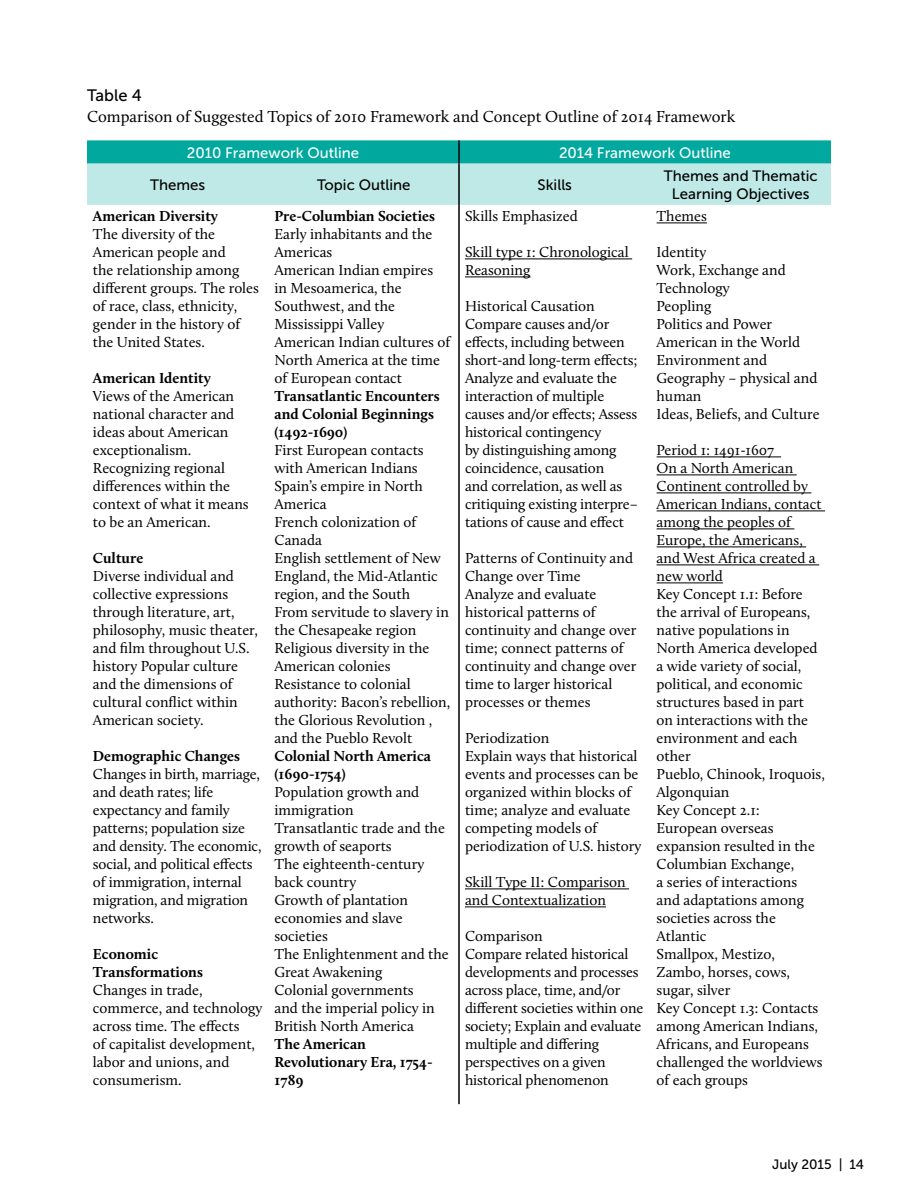
<style>
.page{position:relative;width:918px;height:1188px;background:#fff}
.page>*{position:absolute;margin:0;border:0;box-sizing:border-box;transform-origin:0 0}
.t1{font:16.5px "Calluna";color:#000}
.t2{font:16.5px "Museo Sans 500";color:#000}
.t3{font:15px/18px "Calluna";color:#000}
.t4{font:700 15px/18px "Calluna";color:#000}
.t5{font:15px/18px "Museo Sans 500";color:#000;text-align:center}
.t6{font:15px "Museo Sans 500";color:#fff}
.t7{font:13.5px "Museo Sans 500";color:#000}
</style>
<div class="page">
<svg style="left:87px;top:140px;width:744px;height:65px;background:#7cd2cd"></svg>
<hr style="left:458px;top:205px;width:2px;height:899px;background:#000">
<hr style="left:458px;top:140px;width:2px;height:24px;background:#000">
<hr style="left:458px;top:164px;width:2px;height:41px;background:#000">
<hr style="left:465px;top:259px;width:167px;height:1px;background:#000">
<hr style="left:465px;top:277px;width:65px;height:1px;background:#000">
<hr style="left:465px;top:889px;width:164px;height:1px;background:#000">
<hr style="left:465px;top:907px;width:141px;height:1px;background:#000">
<hr style="left:657px;top:223px;width:50px;height:1px;background:#000">
<hr style="left:657px;top:457px;width:124px;height:1px;background:#000">
<hr style="left:657px;top:475px;width:140px;height:1px;background:#000">
<hr style="left:657px;top:493px;width:154px;height:1px;background:#000">
<hr style="left:657px;top:511px;width:168px;height:1px;background:#000">
<hr style="left:657px;top:529px;width:137px;height:1px;background:#000">
<hr style="left:657px;top:547px;width:149px;height:1px;background:#000">
<hr style="left:657px;top:565px;width:162px;height:1px;background:#000">
<hr style="left:657px;top:583px;width:66px;height:1px;background:#000">
<p class="t2" style="left:87px;top:86px;width:56px">Table 4</p>
<p class="t1" style="left:87px;top:106px;width:650px">Comparison of Suggested Topics of 2010 Framework and Concept Outline of 2014 Framework</p>
<p class="t6" style="left:187px;top:144px;width:174px">2010 Framework Outline</p>
<p class="t6" style="left:559px;top:144px;width:173px">2014 Framework Outline</p>
<p class="t5" style="left:150px;top:176px;width:57px">Themes</p>
<p class="t5" style="left:317px;top:176px;width:95px">Topic Outline</p>
<p class="t5" style="left:538px;top:176px;width:36px">Skills</p>
<p class="t5" style="left:664px;top:167px;width:155px">Themes and Thematic<br>Learning Objectives</p>
<p class="t4" style="left:93px;top:207px;width:127px">American Diversity</p>
<p class="t3" style="left:93px;top:225px;width:167px">The diversity of the<br>American people and<br>the relationship among different groups. The roles of race, class, ethnicity, gender in the history of the United States.</p>
<p class="t4" style="left:93px;top:369px;width:119px">American Identity</p>
<p class="t3" style="left:93px;top:387px;width:157px">Views of the American national character and ideas about American exceptionalism.<br>Recognizing regional differences within the context of what it means to be an American.</p>
<p class="t4" style="left:93px;top:549px;width:52px">Culture</p>
<p class="t3" style="left:93px;top:567px;width:167px">Diverse individual and collective expressions through literature, art, philosophy, music theater, and film throughout U.S. history Popular culture and the dimensions of cultural conflict within<br>American society.</p>
<p class="t4" style="left:93px;top:747px;width:149px">Demographic Changes</p>
<p class="t3" style="left:93px;top:765px;width:170px">Changes in birth, marriage, and death rates; life expectancy and family patterns; population size and density. The economic, social, and political effects of immigration, internal migration, and migration networks.</p>
<p class="t4" style="left:93px;top:945px;width:111px">Economic<br>Transformations</p>
<p class="t3" style="left:93px;top:981px;width:171px">Changes in trade, commerce, and technology across time. The effects<br>of capitalist development, labor and unions, and consumerism.</p>
<p class="t4" style="left:274px;top:207px;width:162px">Pre-Columbian Societies</p>
<p class="t3" style="left:274px;top:225px;width:177px">Early inhabitants and the<br>Americas<br>American Indian empires<br>in Mesoamerica, the<br>Southwest, and the<br>Mississippi Valley<br>American Indian cultures of<br>North America at the time of European contact</p>
<p class="t4" style="left:274px;top:387px;width:167px">Transatlantic Encounters and Colonial Beginnings (1492-1690)</p>
<p class="t3" style="left:274px;top:441px;width:177px">First European contacts with American Indians<br>Spain’s empire in North<br>America<br>French colonization of<br>Canada<br>English settlement of New<br>England, the Mid-Atlantic region, and the South<br>From servitude to slavery in the Chesapeake region<br>Religious diversity in the<br>American colonies<br>Resistance to colonial authority: Bacon’s rebellion, the Glorious Revolution , and the Pueblo Revolt</p>
<p class="t4" style="left:274px;top:747px;width:158px">Colonial North America (1690-1754)</p>
<p class="t3" style="left:274px;top:783px;width:176px">Population growth and immigration<br>Transatlantic trade and the growth of seaports<br>The eighteenth-century back country<br>Growth of plantation economies and slave societies<br>The Enlightenment and the<br>Great Awakening<br>Colonial governments<br>and the imperial policy in<br>British North America</p>
<p class="t4" style="left:274px;top:1035px;width:160px">The American<br>Revolutionary Era, 1754-<br>1789</p>
<p class="t3" style="left:465px;top:207px;width:114px">Skills Emphasized</p>
<p class="t3" style="left:465px;top:243px;width:165px">Skill type 1: Chronological<br>Reasoning</p>
<p class="t3" style="left:465px;top:297px;width:174px">Historical Causation<br>Compare causes and/or effects, including between short-and long-term effects;<br>Analyze and evaluate the interaction of multiple causes and/or effects; Assess historical contingency<br>by distinguishing among coincidence, causation<br>and correlation, as well as critiquing existing interpre– tations of cause and effect</p>
<p class="t3" style="left:465px;top:549px;width:173px">Patterns of Continuity and<br>Change over Time<br>Analyze and evaluate historical patterns of continuity and change over time; connect patterns of continuity and change over time to larger historical processes or themes</p>
<p class="t3" style="left:465px;top:729px;width:178px">Periodization<br>Explain ways that historical events and processes can be organized within blocks of time; analyze and evaluate competing models of periodization of U.S. history</p>
<p class="t3" style="left:465px;top:873px;width:162px">Skill Type II: Comparison and Contextualization</p>
<p class="t3" style="left:465px;top:927px;width:180px">Comparison<br>Compare related historical developments and processes across place, time, and/or different societies within one society; Explain and evaluate multiple and differing perspectives on a given historical phenomenon</p>
<p class="t3" style="left:657px;top:207px;width:52px">Themes</p>
<p class="t3" style="left:657px;top:243px;width:165px">Identity<br>Work, Exchange and<br>Technology<br>Peopling<br>Politics and Power<br>American in the World<br>Environment and<br>Geography – physical and human<br>Ideas, Beliefs, and Culture</p>
<p class="t3" style="left:657px;top:441px;width:170px">Period 1: 1491-1607<br>On a North American<br>Continent controlled by<br>American Indians, contact among the peoples of<br>Europe, the Americans, and West Africa created a new world<br>Key Concept 1.1: Before the arrival of Europeans, native populations in<br>North America developed a wide variety of social, political, and economic structures based in part<br>on interactions with the environment and each other<br>Pueblo, Chinook, Iroquois,<br>Algonquian<br>Key Concept 2.1:<br>European overseas expansion resulted in the<br>Columbian Exchange,<br>a series of interactions<br>and adaptations among societies across the<br>Atlantic<br>Smallpox, Mestizo,<br>Zambo, horses, cows, sugar, silver<br>Key Concept 1.3: Contacts among American Indians,<br>Africans, and Europeans challenged the worldviews of each groups</p>
<p class="t7" style="left:772px;top:1157px;width:93px">July 2015 | 14</p>
</div>
